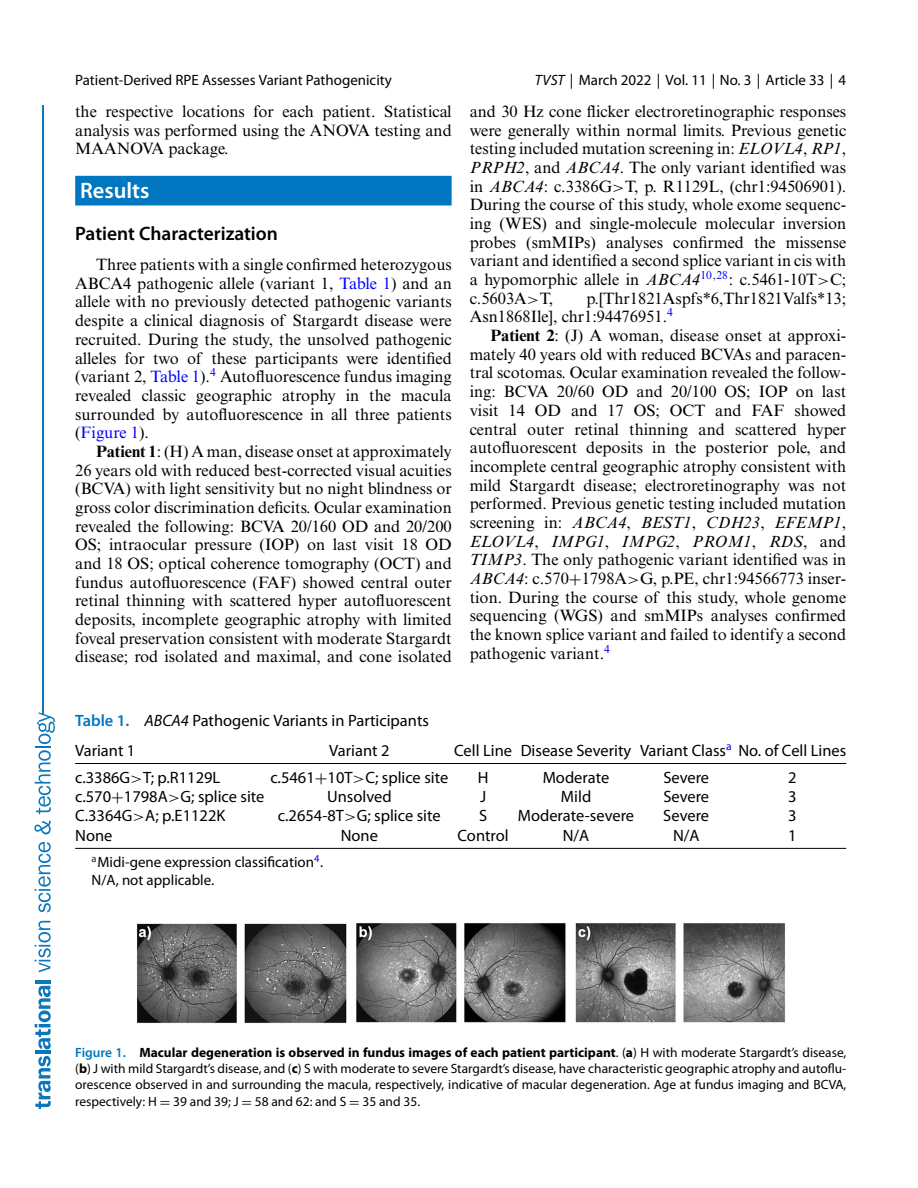
<style>
.page{position:relative;width:918px;height:1188px;background:#fff}
.page>*{position:absolute;margin:0;border:0;box-sizing:border-box;transform-origin:0 0}
.t1{font:600 22.35px "Myriad Pro";color:#fff}
.t2{font:600 19.5px "Myriad Pro";color:#000}
.t3{font:16.5px/18.8px "Times NRMT Pro";color:#000;text-align:justify}
.t4{font:16.5px/29.8px "Myriad Pro";color:#000}
.t5{font:15px/18px "Myriad Pro";color:#000}
.t6{font:13.5px/16.5px "Myriad Pro";color:#000;text-align:justify}
.s1{font-style:italic}
.s2{color:#00f}
.s3{font-weight:700}
.s4{font-family:"RMTMI"}
.s5{font-family:"MTSY"}
.s6{font-weight:600;color:#0077c0}
</style>
<div class="page">
<hr style="left:42px;top:105px;width:2px;height:608px;background:#0976bd">
<svg style="left:35px;top:1056px;width:16px;height:53px"></svg>
<hr style="left:35px;top:1051px;width:15px;height:3px;background:#0976bd">
<svg style="left:35px;top:986px;width:16px;height:63px"></svg>
<hr style="left:35px;top:980px;width:15px;height:3px;background:#0976bd">
<svg style="left:35px;top:921px;width:16px;height:51px"></svg>
<svg style="left:35px;top:842px;width:16px;height:70px"></svg>
<svg style="left:34px;top:821px;width:17px;height:13px"></svg>
<svg style="left:35px;top:712px;width:20px;height:102px"></svg>
<div style="left:75px;top:176px;width:377px;height:30px;background:#0077c0"></div>
<hr style="left:75px;top:763px;width:771px;height:1px;background:#000">
<hr style="left:75px;top:848px;width:771px;height:1px;background:#000">
<img style="left:137px;top:923px;width:648px;height:100px">
<p class="t5" style="left:75px;top:73px;width:318px">Patient-Derived RPE Assesses Variant Pathogenicity</p>
<p class="t5" style="left:535px;top:73px;width:313px"><span class="s1">TVST</span> | March 2022 | Vol. 11 | No. 3 | Article 33 | 4</p>
<p class="t3" style="left:75px;top:103px;width:378px">the respective locations for each patient. Statistical analysis was performed using the ANOVA testing and MAANOVA package.</p>
<h1 class="t1" style="left:80px;top:182px;width:71px">Results</h1>
<p class="t2" style="left:75px;top:226px;width:204px">Patient Characterization</p>
<p class="t3" style="left:75px;top:257px;width:378px;text-indent:21px">Three patients with a single confirmed heterozygous ABCA4 pathogenic allele (variant 1, <span class="s2">Table 1</span>) and an allele with no previously detected pathogenic variants despite a clinical diagnosis of Stargardt disease were recruited. During the study, the unsolved pathogenic alleles for two of these participants were identified (variant 2, <span class="s2">Table 1</span>).<sup>4</sup> Autofluorescence fundus imaging revealed classic geographic atrophy in the macula surrounded by autofluorescence in all three patients (<span class="s2">Figure 1</span>).</p>
<p class="t3" style="left:75px;top:443px;width:378px;text-indent:21px"><span class="s3">Patient 1</span>: (H) A man, disease onset at approximately 26 years old with reduced best-corrected visual acuities (BCVA) with light sensitivity but no night blindness or gross color discrimination deficits. Ocular examination revealed the following: BCVA 20/160 OD and 20/200<br>OS; intraocular pressure (IOP) on last visit 18 OD and 18 OS; optical coherence tomography (OCT) and fundus autofluorescence (FAF) showed central outer retinal thinning with scattered hyper autofluorescent deposits, incomplete geographic atrophy with limited foveal preservation consistent with moderate Stargardt disease; rod isolated and maximal, and cone isolated</p>
<p class="t3" style="left:470px;top:103px;width:378px">and 30 Hz cone flicker electroretinographic responses were generally within normal limits. Previous genetic testing included mutation screening in: <span class="s1">ELOVL4</span>, <span class="s1">RP1</span>, <span class="s1">PRPH2</span>, and <span class="s1">ABCA4</span>. The only variant identified was in <span class="s1">ABCA4</span>: c.3386G<span class="s4">&gt;</span>T, p. R1129L, (chr1:94506901).<br>During the course of this study, whole exome sequenc&shy;ing (WES) and single-molecule molecular inversion probes (smMIPs) analyses confirmed the missense variant and identified a second splice variant in cis with a hypomorphic allele in <span class="s1">ABCA4</span><sup>10</sup><sup>,</sup><sup>28</sup>: c.5461-10T<span class="s4">&gt;</span>C; c.5603A<span class="s4">&gt;</span>T,</p>
<p class="t3" style="left:470px;top:290px;width:378px;text-indent:117px">p.[Thr1821Aspfs*6,Thr1821Valfs*13;<br>Asn1868Ile], chr1:94476951.<sup>4</sup></p>
<p class="t3" style="left:470px;top:328px;width:378px;text-indent:21px"><span class="s3">Patient 2</span>: (J) A woman, disease onset at approxi&shy;mately 40 years old with reduced BCVAs and paracen&shy;tral scotomas. Ocular examination revealed the follow&shy;ing: BCVA 20/60 OD and 20/100 OS; IOP on last visit 14 OD and 17 OS; OCT and FAF showed central outer retinal thinning and scattered hyper autofluorescent deposits in the posterior pole, and incomplete central geographic atrophy consistent with mild Stargardt disease; electroretinography was not performed. Previous genetic testing included mutation screening in: <span class="s1">ABCA4</span>, <span class="s1">BEST1</span>, <span class="s1">CDH23</span>, <span class="s1">EFEMP1</span>, <span class="s1">ELOVL4</span>, <span class="s1">IMPG1</span>, <span class="s1">IMPG2</span>, <span class="s1">PROM1</span>, <span class="s1">RDS</span>, and <span class="s1">TIMP3</span>. The only pathogenic variant identified was in <span class="s1">ABCA4</span>: c.570<span class="s5">+</span>1798A<span class="s4">&gt;</span>G, p.PE, chr1:94566773 inser&shy;tion. During the course of this study, whole genome sequencing (WGS) and smMIPs analyses confirmed the known splice variant and failed to identify a second pathogenic variant.<sup>4</sup></p>
<p class="t4" style="left:75px;top:707px;width:355px"><span class="s6">Table 1.</span> <span class="s1">ABCA4</span> Pathogenic Variants in Participants<br>Variant 1</p>
<p class="t4" style="left:329px;top:737px;width:62px">Variant 2</p>
<p class="t4" style="left:454px;top:737px;width:394px">Cell Line Disease Severity Variant Class<sup>a</sup> No. of Cell Lines</p>
<p class="t4" style="left:75px;top:763px;width:147px">c.3386G<span class="s4">&gt;</span>T; p.R1129L</p>
<p class="t4" style="left:270px;top:763px;width:179px">c.5461<span class="s5">+</span>10T<span class="s4">&gt;</span>C; splice site</p>
<p class="t4" style="left:478px;top:763px;width:12px">H</p>
<p class="t4" style="left:543px;top:763px;width:68px">Moderate</p>
<p class="t4" style="left:663px;top:763px;width:47px">Severe</p>
<p class="t4" style="left:788px;top:763px;width:10px">2</p>
<p class="t4" style="left:75px;top:783px;width:191px">c.570<span class="s5">+</span>1798A<span class="s4">&gt;</span>G; splice site</p>
<p class="t4" style="left:327px;top:783px;width:66px">Unsolved</p>
<p class="t4" style="left:480px;top:783px;width:8px">J</p>
<p class="t4" style="left:561px;top:783px;width:32px">Mild</p>
<p class="t4" style="left:663px;top:783px;width:47px">Severe</p>
<p class="t4" style="left:788px;top:783px;width:10px">3</p>
<p class="t4" style="left:75px;top:802px;width:152px">C.3364G<span class="s4">&gt;</span>A; p.E1122K</p>
<p class="t4" style="left:278px;top:802px;width:164px">c.2654-8T<span class="s4">&gt;</span>G; splice site</p>
<p class="t4" style="left:479px;top:802px;width:10px">S</p>
<p class="t4" style="left:518px;top:802px;width:118px">Moderate-severe</p>
<p class="t4" style="left:663px;top:802px;width:47px">Severe</p>
<p class="t4" style="left:788px;top:802px;width:10px">3</p>
<p class="t4" style="left:75px;top:822px;width:39px">None</p>
<p class="t4" style="left:341px;top:822px;width:39px">None</p>
<p class="t4" style="left:458px;top:822px;width:53px">Control</p>
<p class="t4" style="left:563px;top:822px;width:28px">N/A</p>
<p class="t4" style="left:673px;top:822px;width:28px">N/A</p>
<p class="t4" style="left:788px;top:822px;width:10px">1</p>
<p class="t5" style="left:92px;top:854px;width:233px"><sup>a</sup>Midi-gene expression classification<sup>4</sup>.<br>N/A, not applicable.</p>
<p class="t6" style="left:75px;top:1045px;width:773px"><span class="s6">Figure 1.</span> <span class="s3">Macular degeneration is observed in fundus images of each patient participant</span>. (<span class="s3">a</span>) H with moderate Stargardt’s disease, (<span class="s3">b</span>) J with mild Stargardt’s disease, and (<span class="s3">c</span>) S with moderate to severe Stargardt’s disease, have characteristic geographic atrophy and autoflu&shy;orescence observed in and surrounding the macula, respectively, indicative of macular degeneration. Age at fundus imaging and BCVA, respectively: H <span class="s5">=</span> 39 and 39; J <span class="s5">=</span> 58 and 62: and S <span class="s5">=</span> 35 and 35.</p>
</div>
